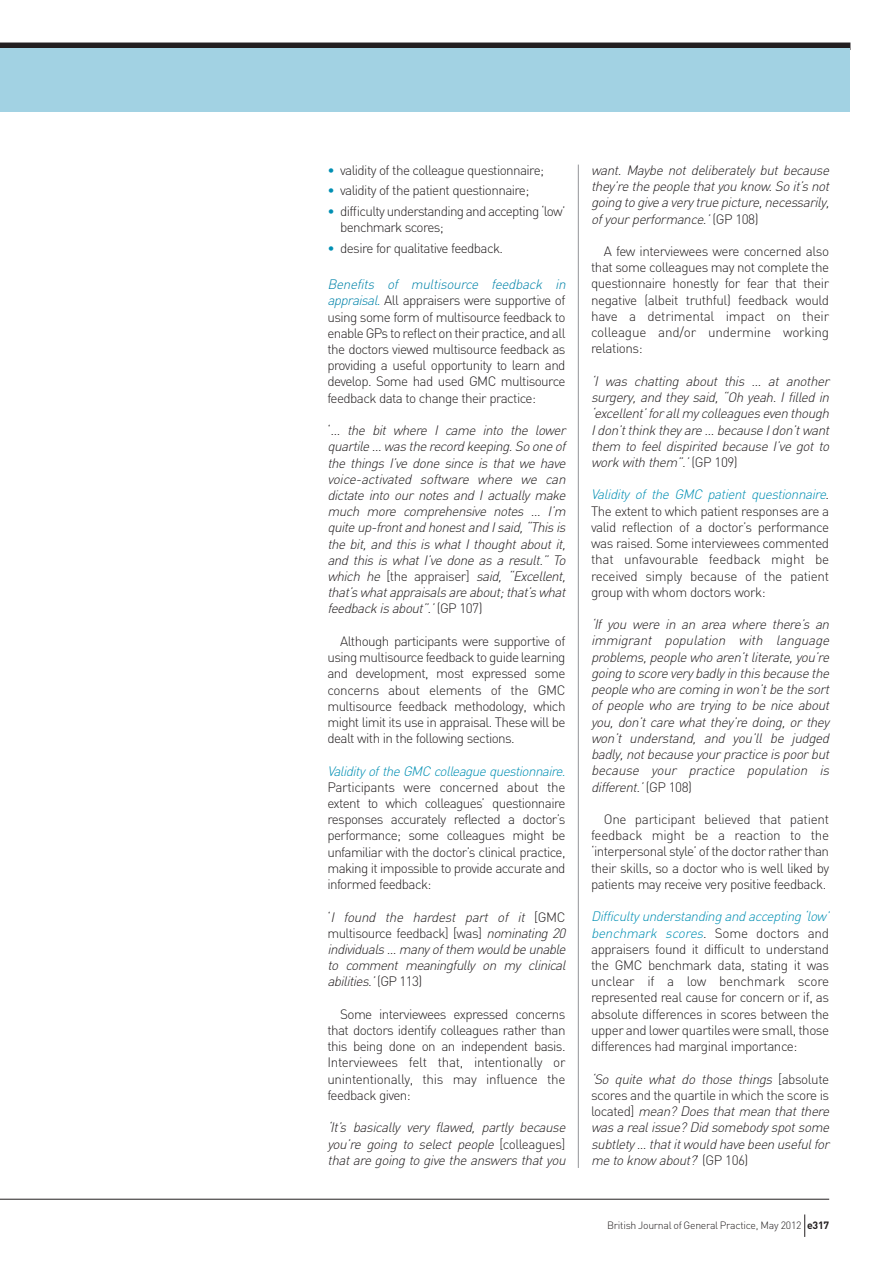
<style>
.page{position:relative;width:893px;height:1263px;background:#fff}
.page>*{position:absolute;margin:0;border:0;box-sizing:border-box;transform-origin:0 0}
.t1{font:300 13.5px/16.2px "DIN";letter-spacing:-.045em;color:#231f20;text-align:justify}
.t2{font:italic 300 13.5px/16.2px "DIN";letter-spacing:-.045em;color:#231f20}
.t3{font:italic 300 13.5px "DIN";color:#008fb3}
.t4{font:300 10.5px "DIN";letter-spacing:-.025em;color:#231f20}
.s1{color:#008fb3}
.s2{font-style:italic;color:#0083a9}
.s3{font-style:normal}
.s4{font-style:italic;color:#008fb3}
.s5{font-weight:700}
</style>
<div class="page">
<div style="left:0;top:43px;width:850px;height:7px;background:#231f20"></div>
<hr style="left:0;top:1199px;width:829px;height:1px;background:#231f20">
<svg style="left:804px;top:1214px;width:1px;height:23px"></svg>
<div style="left:0;top:48px;width:850px;height:64px;background:#a2d2e3"></div>
<hr style="left:578px;top:165px;width:1px;height:1003px;background:#939598">
<p class="t1" style="left:327px;top:162px;width:218px"><span class="s1">•</span> validity of the colleague questionnaire;</p>
<p class="t1" style="left:327px;top:183px;width:203px"><span class="s1">•</span> validity of the patient questionnaire;</p>
<p class="t1" style="left:340px;top:203px;width:227px;text-indent:-13px"><span class="s1">•</span> difficulty understanding and accepting ‘low’ benchmark scores;</p>
<p class="t1" style="left:327px;top:240px;width:177px"><span class="s1">•</span> desire for qualitative feedback.</p>
<p class="t1" style="left:327px;top:276px;width:242px;text-align:left"><span class="s2">Benefits of multisource feedback in appraisal.</span> All appraisers were supportive of using some form of multisource feedback to enable GPs to reflect on their practice, and all the doctors viewed multisource feedback as providing a useful opportunity to learn and develop. Some had used GMC multisource feedback data to change their practice:</p>
<p class="t2" style="left:327px;top:422px;width:242px;text-align:justify"><span class="s3">‘</span> … the bit where I came into the lower quartile … was the record keeping. So one of the things I’ve done since is that we have voice-activated software where we can dictate into our notes and I actually make much more comprehensive notes … I’m quite up-front and honest and I said, “This is the bit, and this is what I thought about it, and this is what I’ve done as a result.” To which he <span class="s3">[ t h e a p p ra i s e r]</span> said, “Excellent, that’s what appraisals are about; that’s what feedback is about”.’ <span class="s3">( G P 1 0 7 )</span></p>
<p class="t1" style="left:327px;top:633px;width:240px;text-indent:13px">Although participants were supportive of using multisource feedback to guide learning and development, most expressed some concerns about elements of the GMC multisource feedback methodology, which might limit its use in appraisal. These will be dealt with in the following sections.</p>
<p class="t3" style="left:327px;top:763px;width:242px">Validity of the GMC colleague questionnaire.</p>
<p class="t1" style="left:327px;top:779px;width:240px">Participants were concerned about the extent to which colleagues’ questionnaire responses accurately reflected a doctor’s performance; some colleagues might be unfamiliar with the doctor’s clinical practice, making it impossible to provide accurate and informed feedback:</p>
<p class="t2" style="left:327px;top:909px;width:242px"><span class="s3">‘</span> I found the hardest part of it <span class="s3">[ G M C multisource feedback] [was]</span> nominating 20 individuals ... many of them would be unable to comment meaningfully on my clinical abilities.’ <span class="s3">( G P 1 1 3 )</span></p>
<p class="t1" style="left:327px;top:1006px;width:240px;text-indent:13px">Some interviewees expressed concerns that doctors identify colleagues rather than this being done on an independent basis.<br>Interviewees felt that, intentionally or unintentionally, this may influence the feedback given:</p>
<p class="t2" style="left:327px;top:1119px;width:242px">‘It’s basically very flawed, partly because you’re going to select people <span class="s3">[ c o l le a g u e s ] </span>that are going to give the answers that you</p>
<p class="t2" style="left:591px;top:162px;width:242px;text-align:justify">want. Maybe not deliberately but because they ’re the people that you know. So it’s not going to give a very true picture, necessarily, of your performance.’ <span class="s3">( G P 1 0 8 )</span></p>
<p class="t1" style="left:591px;top:243px;width:240px;text-indent:13px">A few interviewees were concerned also that some colleagues may not complete the questionnaire honestly for fear that their negative (albeit truthful) feedback would have a detrimental impact on their colleague and/or undermine working relations:</p>
<p class="t2" style="left:591px;top:373px;width:242px;text-align:justify">‘I was chatting about this … at another surgery, and they said, “Oh yeah. I filled in ‘excellent’ for all my colleagues even though I don’t think they are … because I don’t want them to feel dispirited because I’ve got to work with them”.’ <span class="s3">(G P 1 09)</span></p>
<p class="t1" style="left:591px;top:487px;width:240px"><span class="s4">Validity of the GMC patient questionnaire</span>.<br>The extent to which patient responses are a valid reflection of a doctor’s performance was raised. Some interviewees commented that unfavourable feedback might be received simply because of the patient group with whom doctors work:</p>
<p class="t2" style="left:591px;top:616px;width:242px">‘If you were in an area where there’s an immigrant population with language problems, people who aren’t literate, you’re going to score very badly in this because the people who are coming in won’t be the sort of people who are trying to be nice about you, don’t care what they ’re doing, or they won’t understand, and you’ll be judged badly, not because your practice is poor but because your practice population is different.’ <span class="s3">( G P 1 0 8 )</span></p>
<p class="t1" style="left:591px;top:811px;width:240px;text-indent:13px">One participant believed that patient feedback might be a reaction to the ‘interpersonal style’ of the doctor rather than their skills, so a doctor who is well liked by patients may receive very positive feedback.</p>
<p class="t1" style="left:591px;top:908px;width:242px;text-align:left"><span class="s4">Difficulty understanding and accepting ‘low’ benchmark scores</span>. Some doctors and appraisers found it difficult to understand the GMC benchmark data, stating it was unclear if a low benchmark score represented real cause for concern or if, as absolute differences in scores between the upper and lower quartiles were small, those differences had marginal importance:</p>
<p class="t2" style="left:591px;top:1071px;width:242px">‘So quite what do those things <span class="s3">[ a b s o l u t e scores and the quartile in which the score is lo c a t e d ]</span> mean? Does that mean that there was a real issue? Did somebody spot some subtlety ... that it would have been useful for me to know about?<span class="s3">’ ( G P 1 0 6 )</span></p>
<p class="t4" style="left:607px;top:1219px;width:224px">British Journal of General Practice, May 2012 <span class="s5">e317</span></p>
</div>
